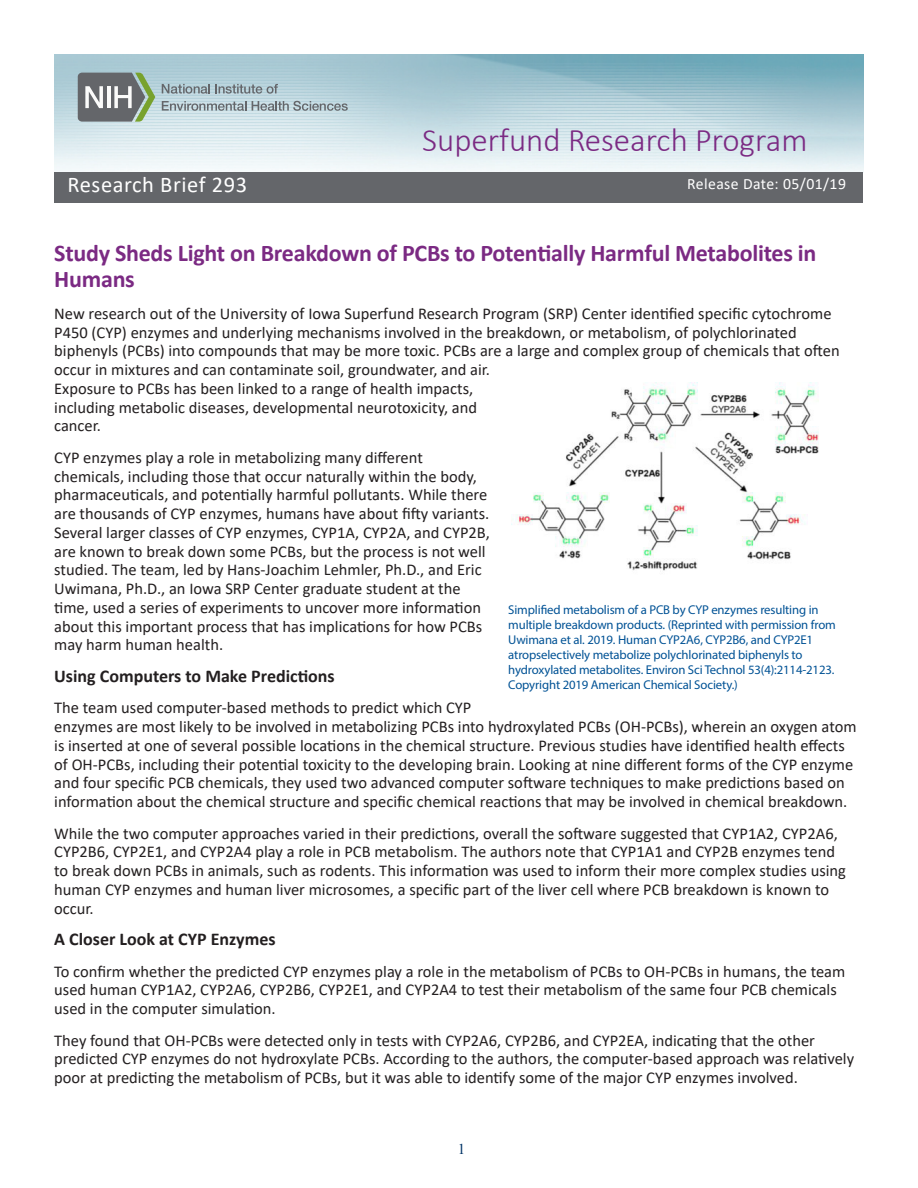
<style>
.page{position:relative;width:918px;height:1188px;background:#fff}
.page>*{position:absolute;margin:0;border:0;box-sizing:border-box;transform-origin:0 0}
.t1{font:300 33px "Calibri";color:#7b2a83}
.t2{font:700 24px/25.5px "Calibri";letter-spacing:-.01em;color:#7b2a83}
.Header_RB{font:22.5px "Calibri";letter-spacing:.025em;color:#fff}
.t3{font:700 18px "Calibri";color:#231f20}
.Body_Text{font:16.5px/18.8px "Calibri";color:#231f20}
.Header_RB-2{font:15.75px "Calibri";letter-spacing:.025em;color:#fff}
.t4{font:15px "Times New Roman";color:#036}
.Box_Caption{font:12.75px/15px "Myriad Pro";letter-spacing:-.01em;color:#005295}
</style>
<div class="page">
<img style="left:54px;top:54px;width:810px;height:118px">
<svg style="left:78px;top:73px;width:77px;height:49px;background:#858d87"></svg>
<svg style="left:162px;top:84px;width:116px;height:10px"></svg>
<svg style="left:162px;top:101px;width:186px;height:10px;background:#a2b1b7"></svg>
<div style="left:55px;top:172px;width:808px;height:31px;background:#64666a"></div>
<img style="left:515px;top:383px;width:304px;height:188px">
<h1 class="t1" style="left:422px;top:120px;width:387px">Superfund Research Program</h1>
<p class="Header_RB" style="left:68px;top:169px;width:181px">Research Brief 293</p>
<p class="Header_RB-2" style="left:687px;top:172px;width:160px">Release Date: 05/01/19</p>
<h1 class="t2" style="left:54px;top:240px;width:764px">Study Sheds Light on Breakdown of PCBs to Potentially Harmful Metabolites in<br>Humans</h1>
<p class="Body_Text" style="left:54px;top:304px;width:787px">New research out of the University of Iowa Superfund Research Program (SRP) Center identified specific cytochrome P450 (CYP) enzymes and underlying mechanisms involved in the breakdown, or metabolism, of polychlorinated biphenyls (PCBs) into compounds that may be more toxic. PCBs are a large and complex group of chemicals that often occur in mixtures and can contaminate soil, groundwater, and air.<br>Exposure to PCBs has been linked to a range of health impacts,<br>including metabolic diseases, developmental neurotoxicity, and<br>cancer.</p>
<p class="Body_Text" style="left:54px;top:448px;width:437px">CYP enzymes play a role in metabolizing many different chemicals, including those that occur naturally within the body, pharmaceuticals, and potentially harmful pollutants. While there are thousands of CYP enzymes, humans have about fifty variants.<br>Several larger classes of CYP enzymes, CYP1A, CYP2A, and CYP2B, are known to break down some PCBs, but the process is not well studied. The team, led by Hans-Joachim Lehmler, Ph.D., and Eric Uwimana, Ph.D., an Iowa SRP Center graduate student at the time, used a series of experiments to uncover more information about this important process that has implications for how PCBs may harm human health.</p>
<h2 class="t3" style="left:54px;top:663px;width:282px">Using Computers to Make Predictions</h2>
<p class="Body_Text" style="left:54px;top:698px;width:804px">The team used computer-based methods to predict which CYP<br>enzymes are most likely to be involved in metabolizing PCBs into hydroxylated PCBs (OH-PCBs), wherein an oxygen atom is inserted at one of several possible locations in the chemical structure. Previous studies have identified health effects of OH-PCBs, including their potential toxicity to the developing brain. Looking at nine different forms of the CYP enzyme and four specific PCB chemicals, they used two advanced computer software techniques to make predictions based on information about the chemical structure and specific chemical reactions that may be involved in chemical breakdown.</p>
<p class="Body_Text" style="left:54px;top:823px;width:793px">While the two computer approaches varied in their predictions, overall the software suggested that CYP1A2, CYP2A6, CYP2B6, CYP2E1, and CYP2A4 play a role in PCB metabolism. The authors note that CYP1A1 and CYP2B enzymes tend to break down PCBs in animals, such as rodents. This information was used to inform their more complex studies using human CYP enzymes and human liver microsomes, a specific part of the liver cell where PCB breakdown is known to occur.</p>
<h2 class="t3" style="left:54px;top:926px;width:223px">A Closer Look at CYP Enzymes</h2>
<p class="Body_Text" style="left:54px;top:961px;width:793px">To confirm whether the predicted CYP enzymes play a role in the metabolism of PCBs to OH-PCBs in humans, the team used human CYP1A2, CYP2A6, CYP2B6, CYP2E1, and CYP2A4 to test their metabolism of the same four PCB chemicals used in the computer simulation.</p>
<p class="Body_Text" style="left:54px;top:1030px;width:801px">They found that OH-PCBs were detected only in tests with CYP2A6, CYP2B6, and CYP2EA, indicating that the other predicted CYP enzymes do not hydroxylate PCBs. According to the authors, the computer-based approach was relatively poor at predicting the metabolism of PCBs, but it was able to identify some of the major CYP enzymes involved.</p>
<p class="Box_Caption" style="left:508px;top:602px;width:329px">Simplified metabolism of a PCB by CYP enzymes resulting in multiple breakdown products. (Reprinted with permission from Uwimana et al. 2019. Human CYP2A6, CYP2B6, and CYP2E1 atropselectively metabolize polychlorinated biphenyls to hydroxylated metabolites. Environ Sci Technol 53(4):2114-2123.<br>Copyright 2019 American Chemical Society.)</p>
<p class="t4" style="left:458px;top:1138px;width:9px">1</p>
</div>
